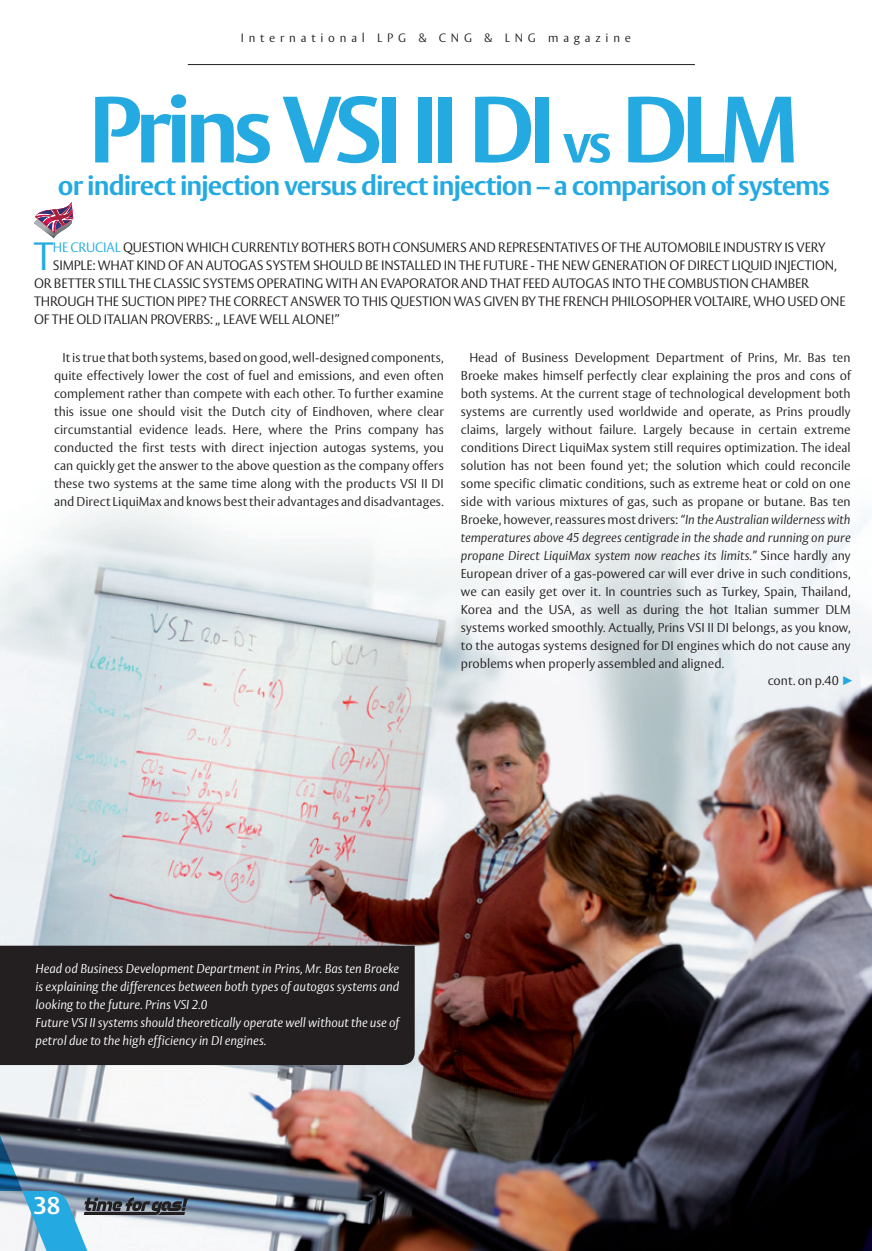
<style>
.page{position:relative;width:872px;height:1251px;background:#fff}
.page>*{position:absolute;margin:0;border:0;box-sizing:border-box;transform-origin:0 0}
.Śródtytuł_PL{font:700 93px "ASSA Vesta";letter-spacing:-.065em;color:#24aae1}
.LEAD{font:300 39px "ASSA Vesta";color:#24aae1}
.Śródtytuł_PL-2{font:700 27px "ASSA Vesta";letter-spacing:-.035em;color:#24aae1}
.t1{font:700 24px "ASSA Vesta";color:#fff}
.LEAD-2{font:300 13.5px "ASSA Vesta";letter-spacing:-.01em;color:#231f20}
.Akapitowy_ENG{font:300 12.75px/18px "ASSA Vesta";color:#231f20;text-align:justify}
.Akapitowy_PL{font:italic 300 12.75px/18px "ASSA Vesta";color:#fff;text-align:justify}
.t2{font:300 12px "ASSA Vesta";letter-spacing:.4em;color:#231f20}
.s1{font-size:55.5px}
.s2{color:#24aae1}
.s3{font-style:italic}
.s4{font-family:"Century Gothic";font-weight:400;color:#24aae1}
</style>
<div class="page">
<img style="left:0;top:505px;width:872px;height:745px">
<hr style="left:188px;top:64px;width:506px;height:1px;background:#231f20">
<svg style="left:0;top:1117px;width:188px;height:133px"></svg>
<div style="left:0;top:945px;width:415px;height:119px;background:#231f20"></div>
<svg style="left:34px;top:202px;width:40px;height:36px"></svg>
<p class="t2" style="left:241px;top:30px;width:392px">International LPG &amp; CNG &amp; LNG magazine</p>
<p class="Śródtytuł_PL" style="left:89px;top:73px;width:712px">Prins VSI II DI <span class="s1">vs</span> DLM</p>
<p class="Śródtytuł_PL-2" style="left:58px;top:169px;width:773px">or indirect injection versus direct injection – a comparison of systems</p>
<p class="LEAD" style="left:34px;top:233px;width:21px">T</p>
<p class="LEAD-2" style="left:53px;top:239px;width:774px"><span class="s2">HE CRUCIAL</span> QUESTION WHICH CURRENTLY BOTHERS BOTH CONSUMERS AND REPRESENTATIVES OF THE AUTOMOBILE INDUSTRY IS VERY</p>
<p class="LEAD-2" style="left:53px;top:257px;width:785px">SIMPLE: WHAT KIND OF AN AUTOGAS SYSTEM SHOULD BE INSTALLED IN THE FUTURE - THE NEW GENERATION OF DIRECT LIQUID INJECTION,</p>
<p class="LEAD-2" style="left:34px;top:275px;width:776px">OR BETTER STILL THE CLASSIC SYSTEMS OPERATING WITH AN EVAPORATOR AND THAT FEED AUTOGAS INTO THE COMBUSTION CHAMBER</p>
<p class="LEAD-2" style="left:34px;top:293px;width:813px">THROUGH THE SUCTION PIPE? THE CORRECT ANSWER TO THIS QUESTION WAS GIVEN BY THE FRENCH PHILOSOPHER VOLTAIRE, WHO USED ONE</p>
<p class="LEAD-2" style="left:34px;top:311px;width:307px">OF THE OLD ITALIAN PROVERBS: „ LEAVE WELL ALONE!”</p>
<p class="Akapitowy_ENG" style="left:54px;top:349px;width:391px;text-indent:9px">It is true that both systems, based on good, well-designed components, quite effectively lower the cost of fuel and emissions, and even often complement rather than compete with each other. To further examine this issue one should visit the Dutch city of Eindhoven, where clear circumstantial evidence leads. Here, where the Prins company has conducted the first tests with direct injection autogas systems, you can quickly get the answer to the above question as the company offers these two systems at the same time along with the products VSI II DI and Direct LiquiMax and knows best their advantages and disadvantages.</p>
<p class="Akapitowy_ENG" style="left:461px;top:349px;width:391px;text-indent:9px">Head of Business Development Department of Prins, Mr. Bas ten Broeke makes himself perfectly clear explaining the pros and cons of both systems. At the current stage of technological development both systems are currently used worldwide and operate, as Prins proudly claims, largely without failure. Largely because in certain extreme conditions Direct LiquiMax system still requires optimization. The ideal solution has not been found yet; the solution which could reconcile some specific climatic conditions, such as extreme heat or cold on one side with various mixtures of gas, such as propane or butane. Bas ten Broeke, however, reassures most drivers: <span class="s3">“In the Australian wilderness with temperatures above 45 degrees centigrade in the shade and running on pure propane Direct LiquiMax system now reaches its limits.”</span> Since hardly any European driver of a gas-powered car will ever drive in such conditions, we can easily get over it. In countries such as Turkey, Spain, Thailand, Korea and the USA, as well as during the hot Italian summer DLM systems worked smoothly. Actually, Prins VSI II DI belongs, as you know, to the autogas systems designed for DI engines which do not cause any problems when properly assembled and aligned.</p>
<p class="Akapitowy_PL" style="left:36px;top:959px;width:365px">Head od Business Development Department in Prins, Mr. Bas ten Broeke is explaining the differences between both types of autogas systems and looking to the future. Prins VSI 2.0</p>
<p class="Akapitowy_PL" style="left:36px;top:1013px;width:365px">Future VSI II systems should theoretically operate well without the use of petrol due to the high efficiency in DI engines.</p>
<p class="t1" style="left:34px;top:1190px;width:28px">38</p>
<p class="Akapitowy_ENG" style="left:767px;top:671px;width:88px">cont. on p.40 <span class="s4">►</span></p>
</div>
